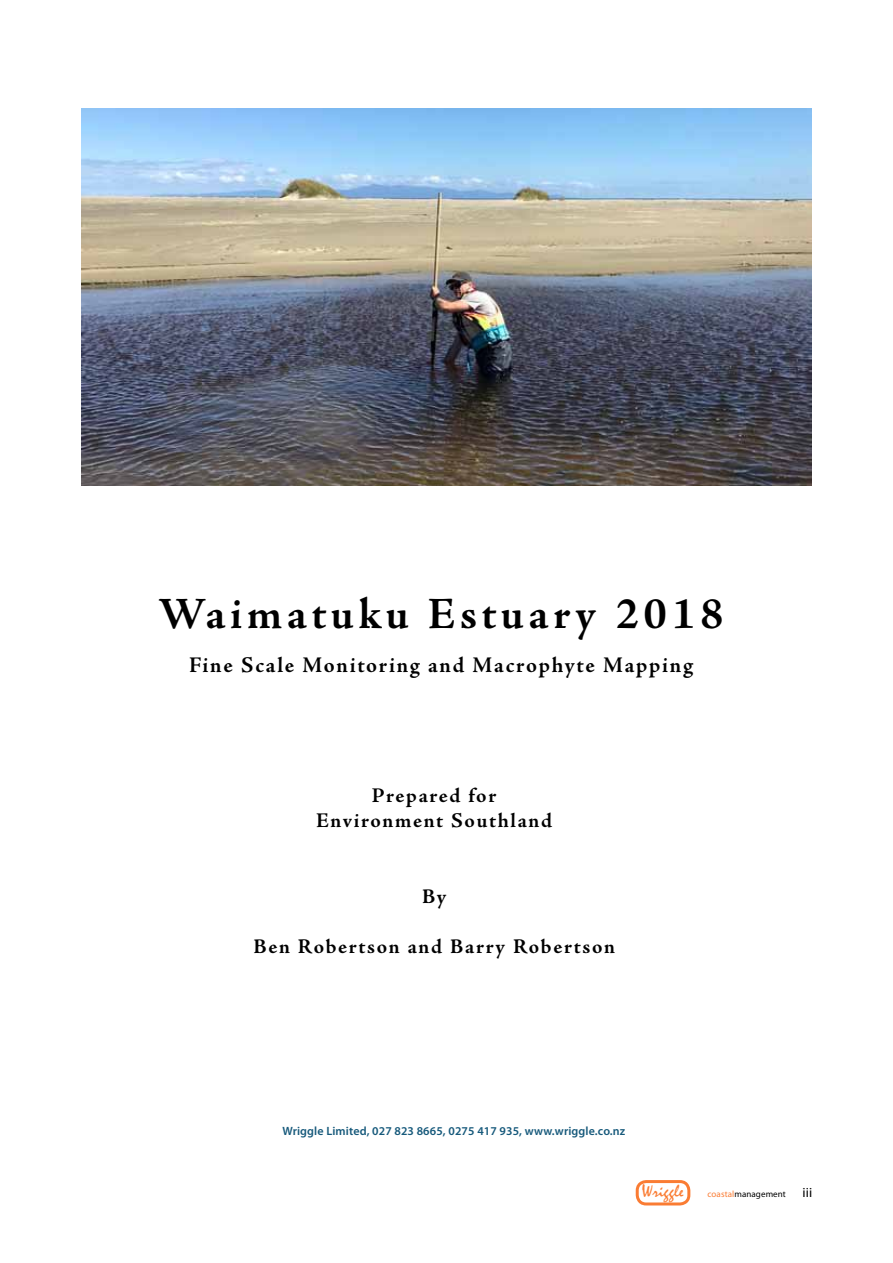
<style>
.page{position:relative;width:893px;height:1263px;background:#fff}
.page>*{position:absolute;margin:0;border:0;box-sizing:border-box;transform-origin:0 0}
.t1{font:700 45px "Adobe Jenson Pro";letter-spacing:.105em;color:#000}
.t2{font:700 22.5px "Adobe Jenson Pro";letter-spacing:.075em;color:#000}
.t3{font:700 21px/25.2px "Adobe Jenson Pro";letter-spacing:.075em;color:#000;text-align:center}
.t4{font:18px "Mistral";letter-spacing:.01em;color:#fa7c33}
.t5{font:600 12px "Myriad Pro";letter-spacing:.01em;color:#16597b}
.t6{font:9px "Myriad Pro";letter-spacing:.01em;color:#000}
.s1{color:#fa7c33}
.s2{font-size:13.5px}
</style>
<div class="page">
<div style="left:636px;top:1180px;width:54px;height:25px;border:3px solid #fa7c33;border-radius:9px"></div>
<img style="left:81px;top:108px;width:731px;height:377px">
<h1 class="t1" style="left:158px;top:588px;width:567px">Waimatuku Estuary 2018</h1>
<p class="t2" style="left:189px;top:652px;width:505px">Fine Scale Monitoring and Macrophyte Mapping</p>
<p class="t3" style="left:316px;top:783px;width:238px">Prepared for<br>Environment Southland</p>
<p class="t3" style="left:422px;top:884px;width:26px">By</p>
<p class="t3" style="left:253px;top:934px;width:363px">Ben Robertson and Barry Robertson</p>
<p class="t5" style="left:282px;top:1123px;width:344px">Wriggle Limited, 027 823 8665, 0275 417 935, www.wriggle.co.nz</p>
<p class="t4" style="left:642px;top:1182px;width:43px">Wriggle</p>
<p class="t6" style="left:707px;top:1188px;width:106px"><span class="s1">coastal</span>management <span class="s2">iii</span></p>
</div>
